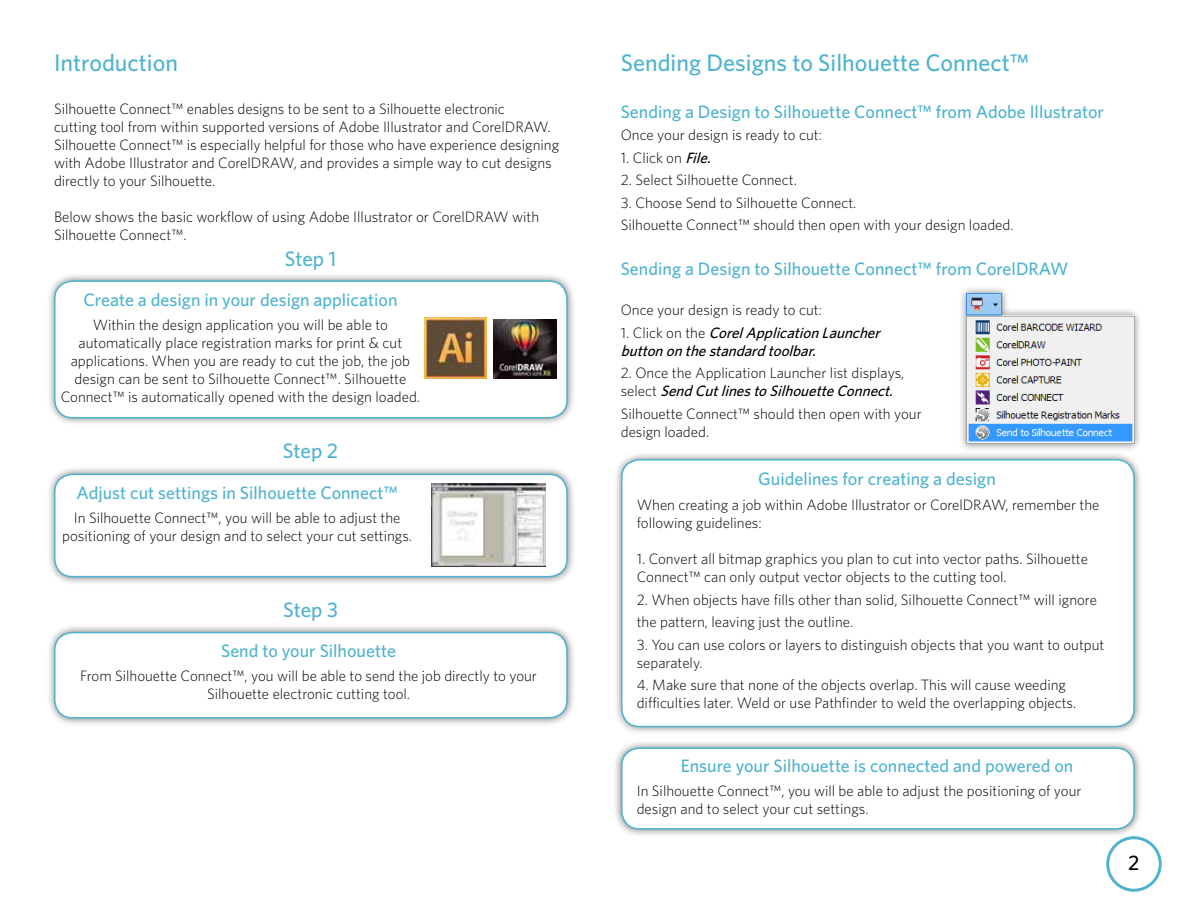
<style>
.page{position:relative;width:1188px;height:918px;background:#fff}
.page>*{position:absolute;margin:0;border:0;box-sizing:border-box;transform-origin:0 0}
.t1{font:500 24px "Whitney";color:#4fb3cf}
.t2{font:500 21px "Whitney";color:#4fb3cf}
.t3{font:500 21px "Whitney";color:#000}
.t4{font:500 18px "Whitney";color:#4fb3cf}
.t5{font:300 15px/18px "Whitney";color:#000}
.t6{font:italic 500 15px "Whitney";color:#000}
.s1{font-weight:500;font-style:italic}
</style>
<div class="page">
<div style="left:1106px;top:836px;width:56px;height:56px;border:3px solid #4fb3cf;border-radius:50%"></div>
<div style="left:46px;top:272px;width:530px;height:155px;background:#000;opacity:.5"></div>
<div style="left:55px;top:281px;width:512px;height:137px;background:#fff;border-radius:18px"></div>
<div style="left:54px;top:280px;width:514px;height:139px;border:2px solid #4fb3cf;border-radius:18px"></div>
<div style="left:613px;top:451px;width:530px;height:284px;background:#000;opacity:.5"></div>
<div style="left:622px;top:460px;width:512px;height:267px;background:#fff;border-radius:18px"></div>
<div style="left:621px;top:459px;width:514px;height:268px;border:2px solid #4fb3cf;border-radius:18px"></div>
<div style="left:46px;top:465px;width:530px;height:121px;background:#000;opacity:.5"></div>
<div style="left:55px;top:474px;width:512px;height:103px;background:#fff;border-radius:18px"></div>
<div style="left:54px;top:474px;width:514px;height:103px;border:2px solid #4fb3cf;border-radius:18px"></div>
<div style="left:613px;top:739px;width:530px;height:99px;background:#000;opacity:.5"></div>
<div style="left:622px;top:748px;width:512px;height:81px;background:#fff;border-radius:18px"></div>
<div style="left:621px;top:747px;width:514px;height:83px;border:2px solid #4fb3cf;border-radius:18px"></div>
<div style="left:46px;top:624px;width:530px;height:103px;background:#000;opacity:.5"></div>
<div style="left:55px;top:633px;width:512px;height:85px;background:#fff;border-radius:18px"></div>
<div style="left:54px;top:632px;width:514px;height:87px;border:2px solid #4fb3cf;border-radius:18px"></div>
<img style="left:424px;top:318px;width:63px;height:61px">
<img style="left:493px;top:319px;width:63px;height:60px">
<img style="left:431px;top:484px;width:114px;height:82px">
<div style="left:958px;top:285px;width:184px;height:167px;background:#000;opacity:.5"></div>
<img style="left:966px;top:293px;width:168px;height:151px">
<h1 class="t1" style="left:54px;top:48px;width:126px">Introduction</h1>
<p class="t5" style="left:54px;top:100px;width:507px">Silhouette Connect™ enables designs to be sent to a Silhouette electronic<br>cutting tool from within supported versions of Adobe Illustrator and CorelDRAW.<br>Silhouette Connect™ is especially helpful for those who have experience designing with Adobe Illustrator and CorelDRAW, and provides a simple way to cut designs directly to your Silhouette.</p>
<p class="t5" style="left:54px;top:208px;width:487px">Below shows the basic workflow of using Adobe Illustrator or CorelDRAW with<br>Silhouette Connect™.</p>
<h2 class="t2" style="left:285px;top:246px;width:53px">Step 1</h2>
<p class="t4" style="left:83px;top:289px;width:316px">Create a design in your design application</p>
<p class="t5" style="left:61px;top:316px;width:361px;text-align:center">Within the design application you will be able to automatically place registration marks for print &amp; cut applications. When you are ready to cut the job, the job design can be sent to Silhouette Connect™. Silhouette Connect™ is automatically opened with the design loaded.</p>
<h2 class="t2" style="left:283px;top:438px;width:57px">Step 2</h2>
<p class="t4" style="left:76px;top:482px;width:323px">Adjust cut settings in Silhouette Connect™</p>
<p class="t5" style="left:62px;top:509px;width:351px;text-align:center">In Silhouette Connect™, you will be able to adjust the positioning of your design and to select your cut settings.</p>
<h2 class="t2" style="left:283px;top:597px;width:56px">Step 3</h2>
<p class="t4" style="left:221px;top:640px;width:176px">Send to your Silhouette</p>
<p class="t5" style="left:80px;top:667px;width:458px;text-align:center">From Silhouette Connect™, you will be able to send the job directly to your<br>Silhouette electronic cutting tool.</p>
<h1 class="t1" style="left:621px;top:48px;width:410px">Sending Designs to Silhouette Connect™</h1>
<p class="t4" style="left:621px;top:101px;width:485px">Sending a Design to Silhouette Connect™ from Adobe Illustrator</p>
<p class="t5" style="left:621px;top:126px;width:203px">Once your design is ready to cut:</p>
<p class="t5" style="left:621px;top:148px;width:96px">1. Click on <span class="s1">File.</span></p>
<p class="t5" style="left:621px;top:171px;width:178px">2. Select Silhouette Connect.</p>
<p class="t5" style="left:621px;top:191px;width:394px;line-height:22.5px">3. Choose Send to Silhouette Connect.<br>Silhouette Connect™ should then open with your design loaded.</p>
<p class="t4" style="left:621px;top:257px;width:449px">Sending a Design to Silhouette Connect™ from CorelDRAW</p>
<p class="t5" style="left:621px;top:298px;width:265px;line-height:22.5px">Once your design is ready to cut:<br>1 . C l i c k o n t h e <span class="s1">CorelApplicationLauncher</span></p>
<p class="t6" style="left:621px;top:341px;width:201px">buttononthestandardtoolbar.</p>
<p class="t5" style="left:621px;top:364px;width:285px">2. Once the Application Launcher list displays, s e l e c t <span class="s1">SendCutlinestoSilhouetteConnect.</span></p>
<p class="t5" style="left:621px;top:404px;width:302px">Silhouette Connect™ should then open with your design loaded.</p>
<p class="t4" style="left:758px;top:468px;width:239px">Guidelines for creating a design</p>
<p class="t5" style="left:637px;top:496px;width:464px">When creating a job within Adobe Illustrator or CorelDRAW, remember the following guidelines:</p>
<p class="t5" style="left:637px;top:550px;width:453px">1. Convert all bitmap graphics you plan to cut into vector paths. Silhouette<br>Connect™ can only output vector objects to the cutting tool.</p>
<p class="t5" style="left:637px;top:588px;width:462px;line-height:22.5px">2. When objects have fills other than solid, Silhouette Connect™ will ignore the pattern, leaving just the outline.</p>
<p class="t5" style="left:637px;top:635px;width:469px">3. You can use colors or layers to distinguish objects that you want to output separately.</p>
<p class="t5" style="left:637px;top:676px;width:441px">4. Make sure that none of the objects overlap. This will cause weeding difficulties later. Weld or use Pathfinder to weld the overlapping objects.</p>
<p class="t4" style="left:681px;top:754px;width:394px">Ensure your Silhouette is connected and powered on</p>
<p class="t5" style="left:637px;top:781px;width:446px">In Silhouette Connect™, you will be able to adjust the positioning of your design and to select your cut settings.</p>
<h2 class="t3" style="left:1128px;top:850px;width:13px">2</h2>
</div>
